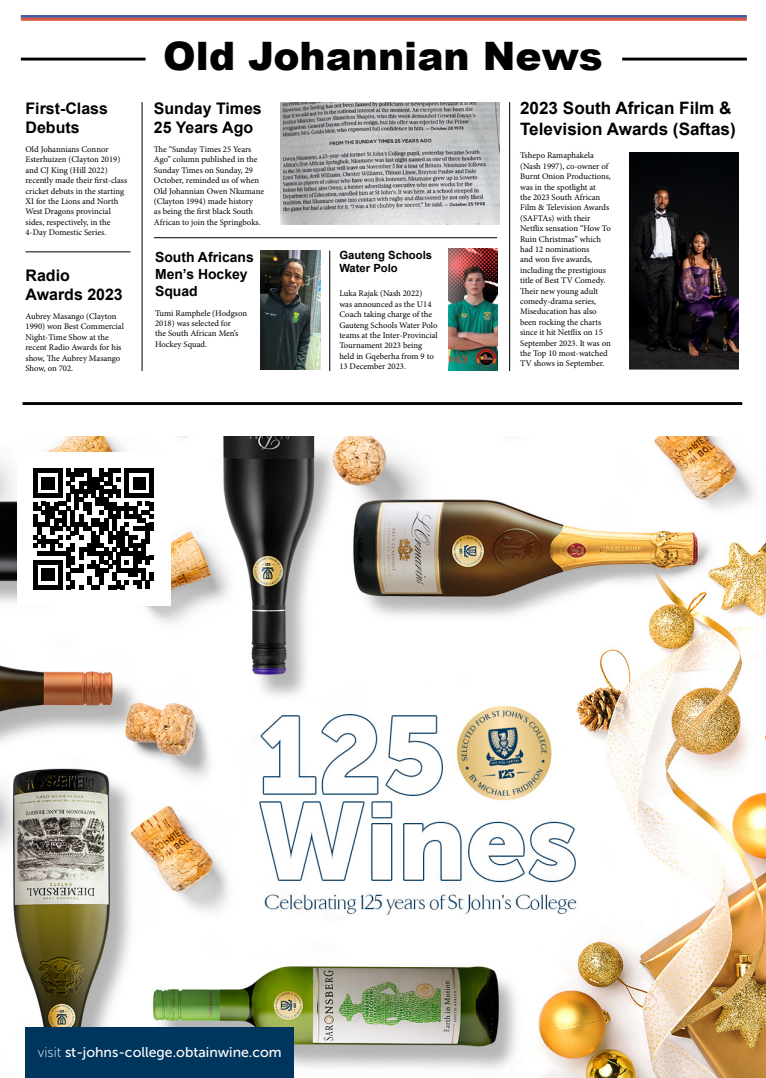
<style>
.page{position:relative;width:766px;height:1078px;background:#fff}
.page>*{position:absolute;margin:0;border:0;box-sizing:border-box;transform-origin:0 0}
.t1{font:900 39.2px "Arial";color:#000}
.t2{font:700 17.1px/20.5px "Arial";color:#000}
.t3{font:700 16px/19.1px "Arial";color:#000}
.t4{font:14px "Museo Sans 500";color:#fff}
.t5{font:700 14px/16.7px "Arial";color:#000}
.t6{font:700 11.3px/13.5px "Arial";color:#000}
.t7{font:8.7px/10.4px "Minion Pro";color:#000}
.s1{font-family:"Museo Sans 100"}
</style>
<div class="page">
<hr style="left:21px;top:15px;width:725px;height:3px;background:#4f5b9e">
<hr style="left:21px;top:18px;width:725px;height:3px;background:#d95943">
<hr style="left:21px;top:58px;width:124px;height:2px;background:#000">
<hr style="left:622px;top:58px;width:124px;height:2px;background:#000">
<hr style="left:142px;top:102px;width:1px;height:269px;background:#000">
<hr style="left:329px;top:250px;width:1px;height:121px;background:#000">
<hr style="left:509px;top:102px;width:1px;height:269px;background:#000">
<hr style="left:25px;top:251px;width:105px;height:1px;background:#000">
<img style="left:281px;top:103px;width:218px;height:122px">
<img style="left:261px;top:250px;width:59px;height:119px">
<img style="left:629px;top:152px;width:108px;height:217px">
<img style="left:448px;top:249px;width:50px;height:122px">
<hr style="left:154px;top:237px;width:343px;height:1px;background:#000">
<img style="left:0;top:436px;width:765px;height:641px">
<div style="left:26px;top:1026px;width:268px;height:51px;background:#00365e"></div>
<div style="left:17px;top:452px;width:153px;height:153px;background:#fff"></div>
<svg style="left:33px;top:468px;width:121px;height:121px"></svg>
<hr style="left:23px;top:402px;width:719px;height:3px;background:#000">
<h3 class="t3" style="left:26px;top:99px;width:84px">First-Class<br>Debuts</h3>
<h1 class="t1" style="left:163px;top:28px;width:441px">Old Johannian News</h1>
<h3 class="t3" style="left:154px;top:99px;width:109px">Sunday Times<br>25 Years Ago</h3>
<h2 class="t2" style="left:520px;top:98px;width:217px">2023 South African Film &amp;<br>Television Awards (Saftas)</h2>
<p class="t7" style="left:26px;top:144px;width:103px">Old Johannians Connor<br>Esterhuizen (Clayton 2019) and CJ King (Hill 2022) recently made their first-class cricket debuts in the starting<br>XI for the Lions and North<br>West Dragons provincial sides, respectively, in the<br>4-Day Domestic Series.</p>
<p class="t7" style="left:154px;top:144px;width:112px">The “Sunday Times 25 Years<br>Ago” column published in the<br>Sunday Times on Sunday, 29<br>October, reminded us of when<br>Old Johannian Owen Nkumane (Clayton 1994) made history<br>as being the first black South<br>African to join the Springboks.</p>
<h3 class="t5" style="left:155px;top:249px;width:100px">South Africans<br>Men’s Hockey<br>Squad</h3>
<p class="t6" style="left:339px;top:248px;width:94px">Gauteng Schools<br>Water Polo</p>
<h3 class="t3" style="left:26px;top:266px;width:99px">Radio<br>Awards 2023</h3>
<p class="t7" style="left:339px;top:288px;width:100px">Luka Rajak (Nash 2022)<br>was announced as the U14<br>Coach taking charge of the<br>Gauteng Schools Water Polo teams at the Inter-Provincial<br>Tournament 2023 being held in Gqeberha from 9 to<br>13 December 2023.</p>
<p class="t7" style="left:26px;top:311px;width:100px">Aubrey Masango (Clayton<br>1990) won Best Commercial<br>Night-Time Show at the recent Radio Awards for his show, The Aubrey Masango<br>Show, on 702.</p>
<p class="t7" style="left:155px;top:307px;width:94px">Tumi Ramphele (Hodgson<br>2018) was selected for<br>the South African Men’s<br>Hockey Squad.</p>
<p class="t7" style="left:520px;top:150px;width:92px">Tshepo Ramaphakela (Nash 1997), co-owner of<br>Burnt Onion Productions, was in the spotlight at<br>the 2023 South African<br>Film &amp; Television Awards (SAFTAs) with their<br>Netflix sensation “How To<br>Ruin Christmas” which had 12 nominations<br>and won five awards, including the prestigious title of Best TV Comedy.<br>Their new young adult comedy-drama series,<br>Miseducation has also been rocking the charts since it hit Netflix on 15<br>September 2023. It was on the Top 10 most-watched<br>TV shows in September.</p>
<h3 class="t4" style="left:38px;top:1044px;width:245px"><span class="s1">visit</span> st-johns-college.obtainwine.com</h3>
</div>
